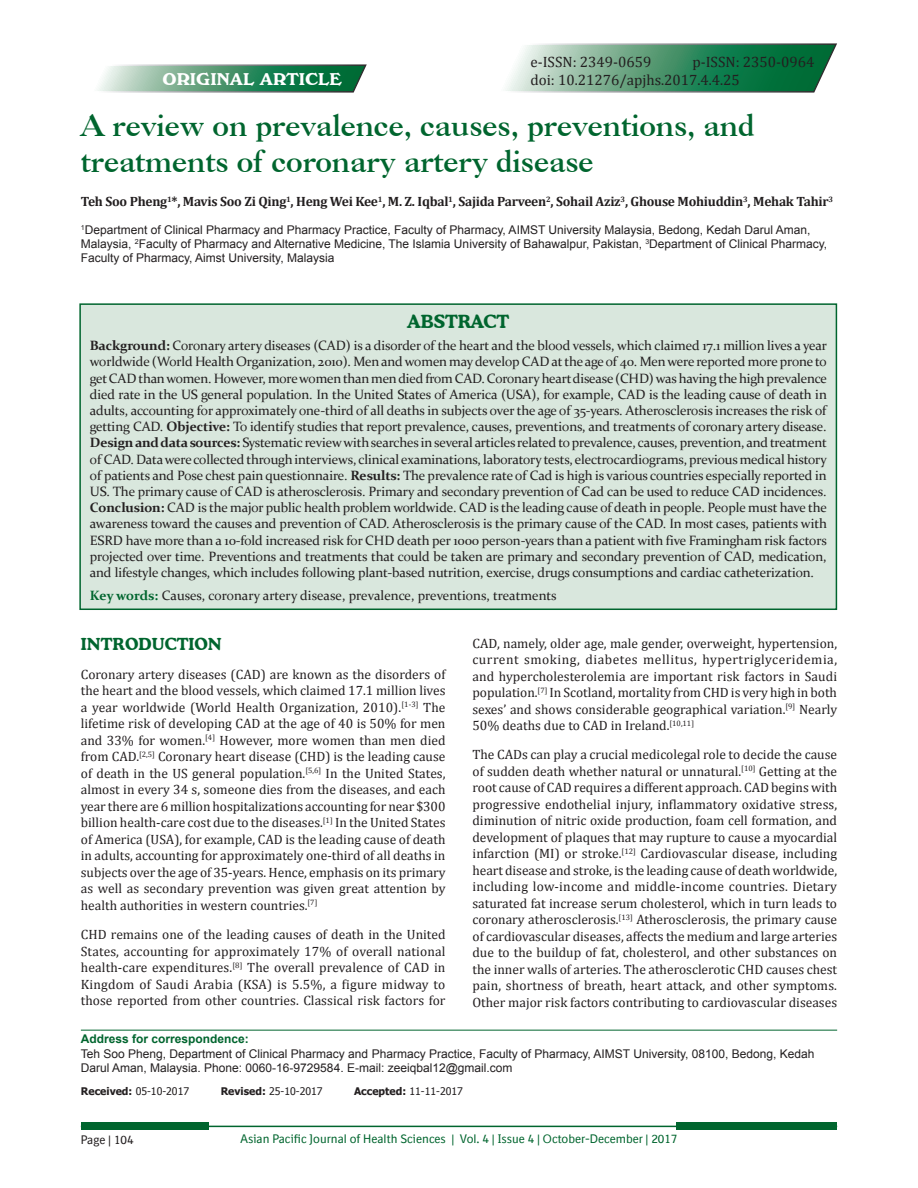
<style>
.page{position:relative;width:918px;height:1188px;background:#fff}
.page>*{position:absolute;margin:0;border:0;box-sizing:border-box;transform-origin:0 0}
.AT{font:700 30px/36px "Caslon BT";color:#00652e}
.ABSH{font:700 18px "Cooper BT";color:#00652e}
.AH{font:16.5px "Windsor BT";color:#fff}
.t1{font:700 16.5px "Cooper BT";color:#00652e}
.DOI{font:15px "Cambria";color:#231f20}
.TX{font:13.5px/16.5px "Cambria";color:#231f20;text-align:justify}
.ABS{font:13.5px/16.2px "Constantia";letter-spacing:-.01em;color:#231f20;text-align:justify}
.AU{font:700 13.5px "Cambria";letter-spacing:-.02em;color:#231f20}
.KWD{font:13.5px "Constantia";color:#231f20}
.AFF{font:12px/14.4px "Arial";color:#231f20}
.ADD{font:12px/14.4px "Arial";color:#231f20}
.RF{font:12px "BI Sans";color:#00652e}
.RF_Verso{font:12px "BI Sans";color:#231f20}
.HIS{font:10.5px "Tahoma";color:#231f20}
.s1{font-weight:700}
.s2{font-weight:700;color:#00652e}
</style>
<div class="page">
<div style="left:81px;top:1122px;width:127px;height:8px;background:#00652e"></div>
<div style="left:677px;top:1122px;width:160px;height:8px;background:#00652e"></div>
<hr style="left:81px;top:1126px;width:756px;height:1px;background:#00652e">
<div style="left:80px;top:304px;width:756px;height:305px;background:#d9e7dd"></div>
<div style="left:79px;top:303px;width:758px;height:307px;border:2px solid #00652e"></div>
<hr style="left:81px;top:1030px;width:756px;height:1px;background:#00652e">
<svg style="left:98px;top:64px;width:269px;height:29px;background:#639f81"></svg>
<svg style="left:506px;top:43px;width:331px;height:50px;background:#61a181"></svg>
<p class="AH" style="left:163px;top:69px;width:181px">ORIGINAL ARTICLE</p>
<p class="DOI" style="left:530px;top:53px;width:122px">e-ISSN: 2349-0659</p>
<p class="DOI" style="left:692px;top:53px;width:123px">p-ISSN: 2350-0964</p>
<p class="DOI" style="left:530px;top:71px;width:211px">doi: 10.21276/apjhs.2017.4.4.25</p>
<p class="AT" style="left:81px;top:107px;width:675px">A review on prevalence, causes, preventions, and treatments of coronary artery disease</p>
<p class="AU" style="left:81px;top:192px;width:754px">Teh Soo Pheng<sup>1</sup>*, Mavis Soo Zi Qing<sup>1</sup>, Heng Wei Kee<sup>1</sup>, M. Z. Iqbal<sup>1</sup>, Sajida Parveen<sup>2</sup>, Sohail Aziz<sup>3</sup>, Ghouse Mohiuddin<sup>3</sup>, Mehak Tahir<sup>3</sup></p>
<p class="AFF" style="left:81px;top:222px;width:748px"><sup>1</sup>Department of Clinical Pharmacy and Pharmacy Practice, Faculty of Pharmacy, AIMST University Malaysia, Bedong, Kedah Darul Aman,<br>Malaysia, <sup>2</sup>Faculty of Pharmacy and Alternative Medicine, The Islamia University of Bahawalpur, Pakistan, <sup>3</sup>Department of Clinical Pharmacy,<br>Faculty of Pharmacy, Aimst University, Malaysia</p>
<p class="ABSH" style="left:407px;top:310px;width:104px">ABSTRACT</p>
<p class="ABS" style="left:90px;top:337px;width:739px"><span class="s1">Background:</span> Coronary artery diseases (CAD) is a disorder of the heart and the blood vessels, which claimed 17.1 million lives a year worldwide (World Health Organization, 2010). Men and women may develop CAD at the age of 40. Men were reported more prone to get CAD than women. However, more women than men died from CAD. Coronary heart disease (CHD) was having the high prevalence died rate in the US general population. In the United States of America (USA), for example, CAD is the leading cause of death in adults, accounting for approximately one-third of all deaths in subjects over the age of 35-years. Atherosclerosis increases the risk of getting CAD. <span class="s1">Objective:</span> To identify studies that report prevalence, causes, preventions, and treatments of coronary artery disease.<br><span class="s1">Design and data sources:</span> Systematic review with searches in several articles related to prevalence, causes, prevention, and treatment of CAD. Data were collected through interviews, clinical examinations, laboratory tests, electrocardiograms, previous medical history of patients and Pose chest pain questionnaire. <span class="s1">Results:</span> The prevalence rate of Cad is high is various countries especially reported in US. The primary cause of CAD is atherosclerosis. Primary and secondary prevention of Cad can be used to reduce CAD incidences.<br><span class="s1">Conclusion:</span> CAD is the major public health problem worldwide. CAD is the leading cause of death in people. People must have the awareness toward the causes and prevention of CAD. Atherosclerosis is the primary cause of the CAD. In most cases, patients with ESRD have more than a 10-fold increased risk for CHD death per 1000 person-years than a patient with five Framingham risk factors projected over time. Preventions and treatments that could be taken are primary and secondary prevention of CAD, medication, and lifestyle changes, which includes following plant-based nutrition, exercise, drugs consumptions and cardiac catheterization.</p>
<p class="KWD" style="left:90px;top:586px;width:468px"><span class="s2">Key words:</span> Causes, coronary artery disease, prevalence, preventions, treatments</p>
<h1 class="t1" style="left:81px;top:633px;width:142px">INTRODUCTION</h1>
<p class="TX" style="left:81px;top:666px;width:366px">Coronary artery diseases (CAD) are known as the disorders of the heart and the blood vessels, which claimed 17.1 million lives a year worldwide (World Health Organization, 2010).<sup>[1-3]</sup> The lifetime risk of developing CAD at the age of 40 is 50% for men and 33% for women.<sup>[4]</sup> However, more women than men died from CAD.<sup>[2,5]</sup> Coronary heart disease (CHD) is the leading cause of death in the US general population.<sup>[5,6]</sup> In the United States, almost in every 34 s, someone dies from the diseases, and each year there are 6 million hospitalizations accounting for near $300 billion health-care cost due to the diseases.<sup>[1]</sup> In the United States of America (USA), for example, CAD is the leading cause of death in adults, accounting for approximately one-third of all deaths in subjects over the age of 35-years. Hence, emphasis on its primary as well as secondary prevention was given great attention by health authorities in western countries.<sup>[7]</sup></p>
<p class="TX" style="left:81px;top:926px;width:366px">CHD remains one of the leading causes of death in the United States, accounting for approximately 17% of overall national health-care expenditures.<sup>[8]</sup> The overall prevalence of CAD in Kingdom of Saudi Arabia (KSA) is 5.5%, a figure midway to those reported from other countries. Classical risk factors for</p>
<p class="TX" style="left:472px;top:635px;width:366px">CAD, namely, older age, male gender, overweight, hypertension, current smoking, diabetes mellitus, hypertriglyceridemia, and hypercholesterolemia are important risk factors in Saudi population.<sup>[7]</sup> In Scotland, mortality from CHD is very high in both sexes’ and shows considerable geographical variation.<sup>[9]</sup> Nearly 50% deaths due to CAD in Ireland.<sup>[10,11]</sup></p>
<p class="TX" style="left:472px;top:746px;width:366px">The CADs can play a crucial medicolegal role to decide the cause of sudden death whether natural or unnatural.<sup>[10]</sup> Getting at the root cause of CAD requires a different approach. CAD begins with progressive endothelial injury, inflammatory oxidative stress, diminution of nitric oxide production, foam cell formation, and development of plaques that may rupture to cause a myocardial infarction (MI) or stroke.<sup>[12]</sup> Cardiovascular disease, including heart disease and stroke, is the leading cause of death worldwide, including low-income and middle-income countries. Dietary saturated fat increase serum cholesterol, which in turn leads to coronary atherosclerosis.<sup>[13]</sup> Atherosclerosis, the primary cause of cardiovascular diseases, affects the medium and large arteries due to the buildup of fat, cholesterol, and other substances on the inner walls of arteries. The atherosclerotic CHD causes chest pain, shortness of breath, heart attack, and other symptoms.<br>Other major risk factors contributing to cardiovascular diseases</p>
<p class="ADD" style="left:81px;top:1032px;width:735px"><span class="s2">Address for correspondence:<br></span>Teh Soo Pheng, Department of Clinical Pharmacy and Pharmacy Practice, Faculty of Pharmacy, AIMST University, 08100, Bedong, Kedah<br>Darul Aman, Malaysia. Phone: 0060-16-9729584. E-mail: zeeiqbal12@gmail.com</p>
<p class="HIS" style="left:81px;top:1084px;width:110px"><span class="s1">Received:</span> 05-10-2017</p>
<p class="HIS" style="left:221px;top:1084px;width:103px"><span class="s1">Revised:</span> 25-10-2017</p>
<p class="HIS" style="left:354px;top:1084px;width:110px"><span class="s1">Accepted:</span> 11-11-2017</p>
<p class="RF_Verso" style="left:81px;top:1133px;width:54px">Page | 104</p>
<p class="RF" style="left:240px;top:1132px;width:439px">Asian Pacific Journal of Health Sciences | Vol. 4 | Issue 4 | October-December | 2017</p>
</div>
